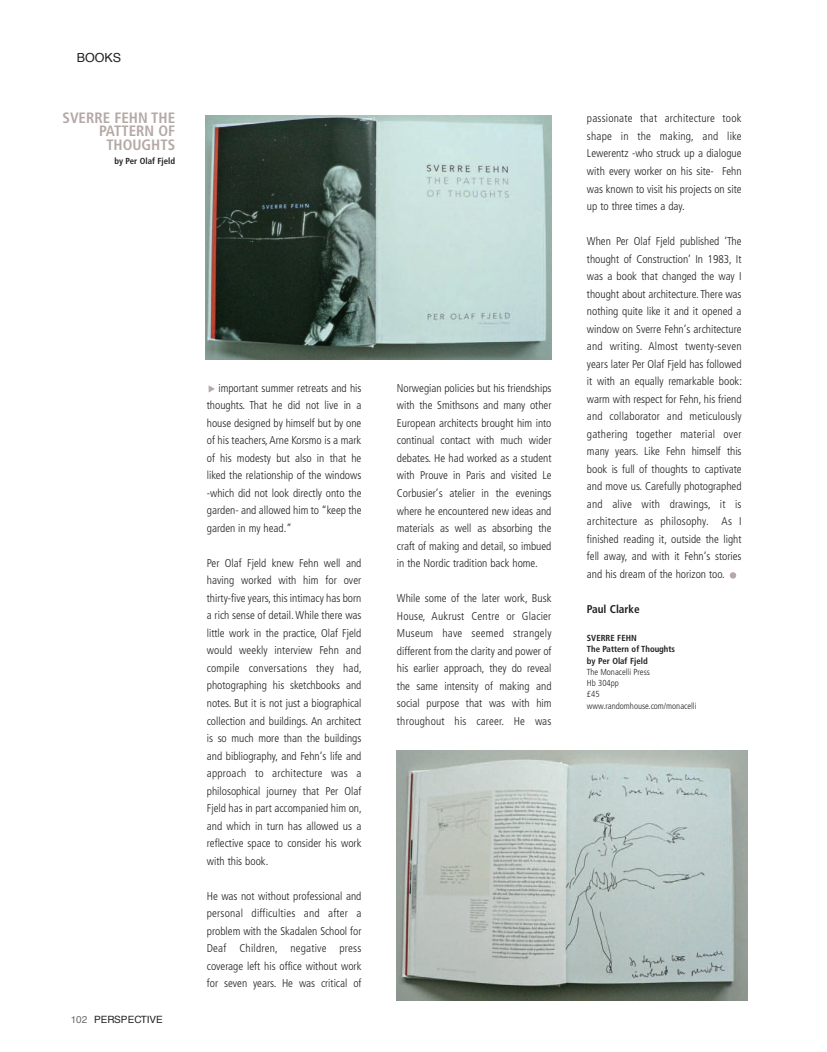
<style>
.page{position:relative;width:827px;height:1052px;background:#fff}
.page>*{position:absolute;margin:0;border:0;box-sizing:border-box;transform-origin:0 0}
.t1{font:700 condensed 15px/13.8px "Frutiger";color:#b5a9a5;text-align:right}
.t2{font:12.5px "Helvetica";color:#231f20}
.t3{font:300 condensed 11.25px/17.5px "Frutiger";color:#231f20;text-align:justify}
.t4{font:700 condensed 11.25px "Frutiger";color:#231f20}
.t5{font:10px "Helvetica";color:#231f20}
.t6{font:700 condensed 8.75px/11.2px "Frutiger";color:#231f20}
.t7{font:300 condensed 8.75px/11.2px "Frutiger";color:#231f20}
.s1{color:#6c6d70}
</style>
<div class="page">
<img style="left:205px;top:115px;width:347px;height:244px">
<img style="left:396px;top:750px;width:351px;height:250px">
<div style="left:729px;top:572px;width:7px;height:6px;background:#b5a9a5;border-radius:50%"></div>
<p class="t2" style="left:77px;top:53px;width:46px">BOOKS</p>
<h1 class="t1" style="left:62px;top:112px;width:114px">SVERRE FEHN THE<br>PATTERN OF<br>THOUGHTS</h1>
<p class="t6" style="left:114px;top:156px;width:62px">by Per Olaf Fjeld</p>
<p class="t5" style="left:71px;top:1015px;width:94px"><span class="s1">102</span> PERSPECTIVE</p>
<p class="t3" style="left:207px;top:380px;width:156px;text-indent:12px">important summer retreats and his thoughts. That he did not live in a house designed by himself but by one of his teachers, Arne Korsmo is a mark of his modesty but also in that he liked the relationship of the windows -which did not look directly onto the garden- and allowed him to “keep the garden in my head.”</p>
<p class="t3" style="left:207px;top:555px;width:156px">Per Olaf Fjeld knew Fehn well and having worked with him for over thirty-five years, this intimacy has born a rich sense of detail. While there was little work in the practice, Olaf Fjeld would weekly interview Fehn and compile conversations they had, photographing his sketchbooks and notes. But it is not just a biographical collection and buildings. An architect is so much more than the buildings and bibliography, and Fehn’s life and approach to architecture was a philosophical journey that Per Olaf Fjeld has in part accompanied him on, and which in turn has allowed us a reflective space to consider his work with this book.</p>
<p class="t3" style="left:207px;top:887px;width:156px">He was not without professional and personal difficulties and after a problem with the Skadalen School for Deaf Children, negative press coverage left his office without work for seven years. He was critical of</p>
<p class="t3" style="left:397px;top:380px;width:156px">Norwegian policies but his friendships with the Smithsons and many other European architects brought him into continual contact with much wider debates. He had worked as a student with Prouve in Paris and visited Le Corbusier’s atelier in the evenings where he encountered new ideas and materials as well as absorbing the craft of making and detail, so imbued in the Nordic tradition back home.</p>
<p class="t3" style="left:397px;top:590px;width:156px">While some of the later work, Busk House, Aukrust Centre or Glacier Museum have seemed strangely different from the clarity and power of his earlier approach, they do reveal the same intensity of making and social purpose that was with him throughout his career. He was</p>
<p class="t3" style="left:587px;top:111px;width:156px">passionate that architecture took shape in the making, and like Lewerentz -who struck up a dialogue with every worker on his site- Fehn was known to visit his projects on site up to three times a day.</p>
<p class="t3" style="left:587px;top:233px;width:156px">When Per Olaf Fjeld published ‘The thought of Construction’ In 1983, It was a book that changed the way I thought about architecture. There was nothing quite like it and it opened a window on Sverre Fehn’s architecture and writing. Almost twenty-seven years later Per Olaf Fjeld has followed it with an equally remarkable book: warm with respect for Fehn, his friend and collaborator and meticulously gathering together material over many years. Like Fehn himself this book is full of thoughts to captivate and move us. Carefully photographed and alive with drawings, it is architecture as philosophy. As I finished reading it, outside the light fell away, and with it Fehn’s stories and his dream of the horizon too.</p>
<p class="t4" style="left:587px;top:604px;width:54px">Paul Clarke</p>
<p class="t6" style="left:587px;top:633px;width:90px">SVERRE FEHN<br>The Pattern of Thoughts by Per Olaf Fjeld</p>
<p class="t7" style="left:587px;top:667px;width:111px">The Monacelli Press<br>Hb 304pp<br>£45 www.randomhouse.com/monacelli</p>
</div>
